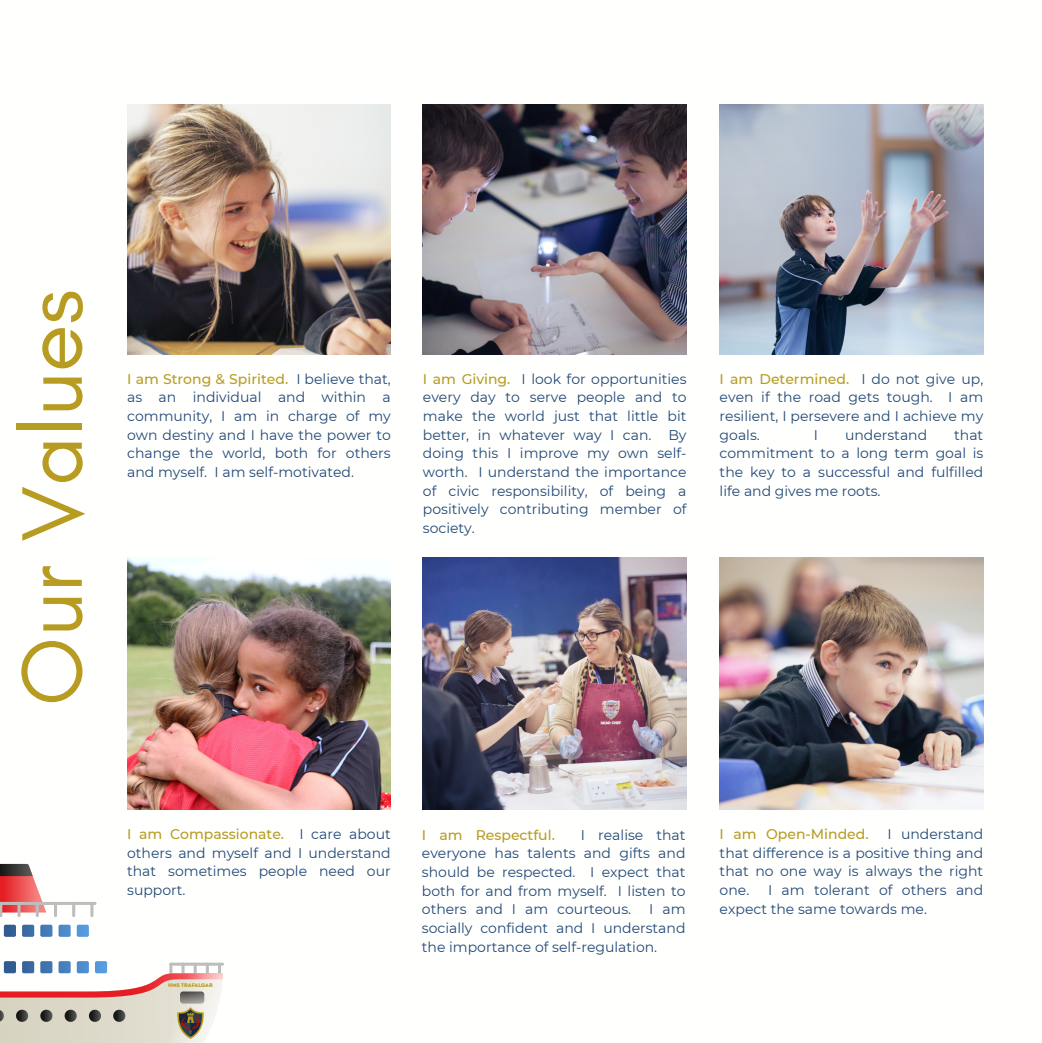
<style>
.page{position:relative;width:1042px;height:1043px;background:#fff}
.page>*{position:absolute;margin:0;border:0;box-sizing:border-box;transform-origin:0 0}
.t1{font:87.5px "Glacial Indifference";color:#b79c21}
.t2{font:14px/18.7px "Montserrat";color:#224977;text-align:justify}
.t3{font:500 14px "Montserrat";color:#b79c21}
.t4{font:5.25px "Intro Rust Base";color:#b79c21}
.s1{font-weight:500;color:#b79c21}
</style>
<div class="page">
<img style="left:127px;top:104px;width:264px;height:251px">
<img style="left:127px;top:557px;width:264px;height:252px">
<img style="left:423px;top:104px;width:263px;height:251px">
<img style="left:719px;top:104px;width:264px;height:251px">
<img style="left:423px;top:557px;width:263px;height:252px">
<img style="left:719px;top:557px;width:264px;height:252px">
<hr style="left:169px;top:962px;width:55px;height:3px;background:#bdbdbd;border-radius:2px">
<svg style="left:3px;top:924px;width:86px;height:13px"></svg>
<svg style="left:0;top:863px;width:96px;height:53px"></svg>
<svg style="left:0;top:961px;width:222px;height:80px"></svg>
<img style="left:175px;top:1007px;width:31px;height:31px">
<p class="t1" style="left:-1px;top:705px;width:418px;rotate:-90deg">Our Values</p>
<p class="t2" style="left:127px;top:369px;width:265px"><span class="s1">I am Strong &amp; Spirited.</span> I believe that, as an individual and within a community, I am in charge of my own destiny and I have the power to change the world, both for others and myself. I am self-motivated.</p>
<p class="t2" style="left:423px;top:369px;width:265px"><span class="s1">I am Giving.</span> I look for opportunities every day to serve people and to make the world just that little bit better, in whatever way I can. By doing this I improve my own self&shy;worth. I understand the importance of civic responsibility, of being a positively contributing member of society.</p>
<p class="t2" style="left:719px;top:369px;width:265px"><span class="s1">I am Determined.</span> I do not give up, even if the road gets tough. I am resilient, I persevere and I achieve my goals.</p>
<p class="t2" style="left:719px;top:425px;width:265px;text-indent:234px">that commitment to a long term goal is the key to a successful and fulfilled life and gives me roots.</p>
<p class="t2" style="left:813px;top:425px;width:6px">I</p>
<p class="t2" style="left:844px;top:425px;width:84px">understand</p>
<p class="t2" style="left:127px;top:824px;width:265px"><span class="s1">I am Compassionate.</span> I care about others and myself and I understand that sometimes people need our support.</p>
<p class="t3" style="left:719px;top:825px;width:150px">I am Open-Minded.</p>
<p class="t2" style="left:719px;top:824px;width:265px;text-indent:168px">I understand that difference is a positive thing and that no one way is always the right one.</p>
<p class="t3" style="left:422px;top:825px;width:134px">I am Respectful.</p>
<p class="t2" style="left:422px;top:824px;width:265px;text-indent:159px">I realise that everyone has talents and gifts and should be respected. I expect that both for and from myself. I listen to others and I am courteous.</p>
<p class="t2" style="left:719px;top:880px;width:265px;text-indent:48px">I am tolerant of others and expect the same towards me.</p>
<p class="t2" style="left:422px;top:899px;width:265px;text-indent:227px">I am socially confident and I understand the importance of self-regulation.</p>
<p class="t4" style="left:168px;top:981px;width:46px">HMS TRAFALGAR</p>
</div>
